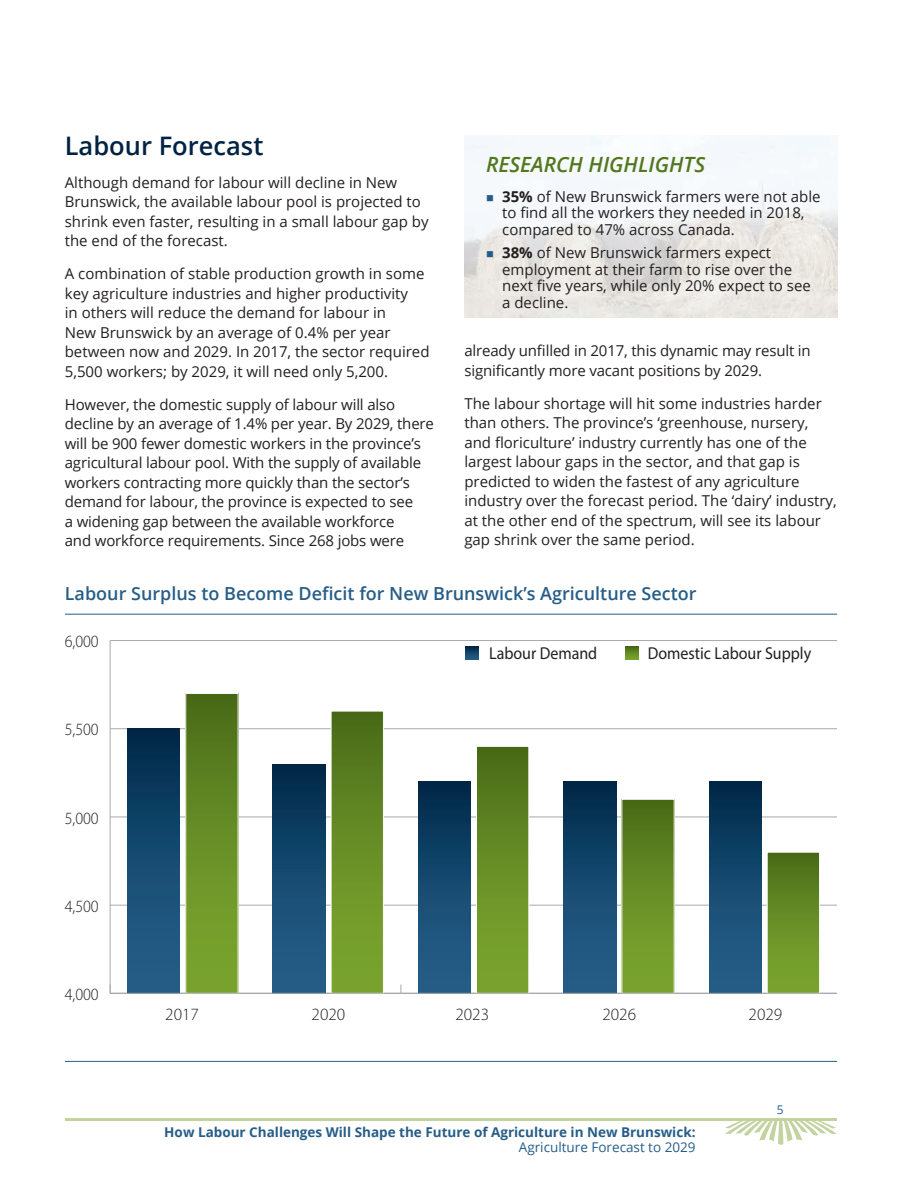
<style>
.page{position:relative;width:918px;height:1188px;background:#fff}
.page>*{position:absolute;margin:0;border:0;box-sizing:border-box;transform-origin:0 0}
.t1{font:600 25.5px "Open Sans";color:#002343}
.t2{font:italic 600 21px "Open Sans";color:#53771d}
.t3{font:600 18px "Open Sans";color:#265d87}
.t4{font:17.25px "Myriad Pro";color:#231f20;scale:.93 1}
.t5{font:300 17.25px "Myriad Pro";color:#231f20;scale:.93 1}
.t6{font:300 17.25px "Myriad Pro";color:#231f20}
.t7{font:15px/19.5px "Open Sans";color:#231f20}
.t8{font:700 13.5px "Open Sans";color:#265d87}
.t9{font:13.5px "Open Sans";color:#265d87}
.t10{font:12px "Open Sans";color:#265d87}
.s1{font-weight:700}
</style>
<div class="page">
<svg style="left:725px;top:1121px;width:112px;height:24px"></svg>
<hr style="left:65px;top:1118px;width:772px;height:3px;background:#c3d3a0">
<img style="left:464px;top:135px;width:373px;height:183px">
<hr style="left:110px;top:641px;width:1px;height:352px;background:#a8a9ad">
<hr style="left:110px;top:905px;width:727px;height:1px;background:#a8a9ad">
<hr style="left:110px;top:816px;width:727px;height:1px;background:#a8a9ad">
<hr style="left:110px;top:728px;width:727px;height:1px;background:#a8a9ad">
<hr style="left:110px;top:640px;width:727px;height:1px;background:#a8a9ad">
<div style="left:186px;top:693px;width:52px;height:300px;background:linear-gradient(to bottom,#4c6e19,#7faa31)"></div>
<div style="left:331px;top:711px;width:52px;height:282px;background:linear-gradient(to bottom,#4c6e19,#7faa31)"></div>
<div style="left:331px;top:711px;width:53px;height:283px;border:1px solid #fff"></div>
<div style="left:476px;top:746px;width:53px;height:247px;background:linear-gradient(to bottom,#4b6e19,#7faa31)"></div>
<div style="left:476px;top:746px;width:53px;height:248px;border:1px solid #fff"></div>
<div style="left:622px;top:799px;width:52px;height:194px;background:linear-gradient(to bottom,#4b6e19,#7faa31)"></div>
<div style="left:767px;top:852px;width:53px;height:141px;background:linear-gradient(to bottom,#4b6e19,#7faa31)"></div>
<div style="left:767px;top:852px;width:53px;height:142px;border:1px solid #fff"></div>
<div style="left:128px;top:729px;width:52px;height:264px;background:linear-gradient(to bottom,#012c4c,#29638e)"></div>
<div style="left:273px;top:764px;width:52px;height:229px;background:linear-gradient(to bottom,#012c4c,#29648f)"></div>
<div style="left:418px;top:782px;width:53px;height:211px;background:linear-gradient(to bottom,#012c4c,#29648f)"></div>
<div style="left:564px;top:782px;width:52px;height:211px;background:linear-gradient(to bottom,#012c4c,#29648f)"></div>
<div style="left:709px;top:782px;width:52px;height:211px;background:linear-gradient(to bottom,#012c4c,#29648f)"></div>
<hr style="left:110px;top:993px;width:727px;height:1px;background:#a8a9ad">
<svg style="left:465px;top:647px;width:13px;height:13px"></svg>
<svg style="left:626px;top:647px;width:13px;height:13px"></svg>
<hr style="left:65px;top:614px;width:772px;height:1px;background:#265d87">
<hr style="left:65px;top:1061px;width:772px;height:1px;background:#265d87">
<svg style="left:487px;top:195px;width:6px;height:6px"></svg>
<svg style="left:487px;top:251px;width:6px;height:6px"></svg>
<h1 class="t1" style="left:65px;top:128px;width:200px">Labour Forecast</h1>
<p class="t7" style="left:65px;top:172px;width:365px">Although demand for labour will decline in New Brunswick, the available labour pool is projected to shrink even faster, resulting in a small labour gap by the end of the forecast.</p>
<p class="t7" style="left:65px;top:263px;width:366px">A combination of stable production growth in some key agriculture industries and higher productivity<br>in others will reduce the demand for labour in<br>New Brunswick by an average of 0.4% per year between now and 2029. In 2017, the sector required 5,500 workers; by 2029, it will need only 5,200.</p>
<p class="t7" style="left:65px;top:394px;width:371px">However, the domestic supply of labour will also decline by an average of 1.4% per year. By 2029, there will be 900 fewer domestic workers in the province’s agricultural labour pool. With the supply of available workers contracting more quickly than the sector’s demand for labour, the province is expected to see<br>a widening gap between the available workforce<br>and workforce requirements. Since 268 jobs were</p>
<h2 class="t2" style="left:486px;top:150px;width:221px">RESEARCH HIGHLIGHTS</h2>
<p class="t7" style="left:502px;top:188px;width:320px;line-height:16.5px"><span class="s1">35%</span> of New Brunswick farmers were not able to find all the workers they needed in 2018, compared to 47% across Canada.</p>
<p class="t7" style="left:502px;top:244px;width:310px;line-height:16.5px"><span class="s1">38%</span> of New Brunswick farmers expect employment at their farm to rise over the next five years, while only 20% expect to see a decline.</p>
<p class="t7" style="left:464px;top:341px;width:348px">already unfilled in 2017, this dynamic may result in significantly more vacant positions by 2029.</p>
<p class="t7" style="left:464px;top:393px;width:374px">The labour shortage will hit some industries harder than others. The province’s ‘greenhouse, nursery, and floriculture’ industry currently has one of the largest labour gaps in the sector, and that gap is predicted to widen the fastest of any agriculture industry over the forecast period. The ‘dairy’ industry, at the other end of the spectrum, will see its labour gap shrink over the same period.</p>
<p class="t3" style="left:65px;top:581px;width:633px">Labour Surplus to Become Deficit for New Brunswick’s Agriculture Sector</p>
<p class="t5" style="left:65px;top:631px;width:38px">6,000</p>
<p class="t5" style="left:65px;top:719px;width:38px">5,500</p>
<p class="t5" style="left:65px;top:807px;width:38px">5,000</p>
<p class="t5" style="left:65px;top:896px;width:38px">4,500</p>
<p class="t5" style="left:65px;top:984px;width:38px">4,000</p>
<p class="t4" style="left:489px;top:642px;width:118px">Labour Demand</p>
<p class="t4" style="left:648px;top:642px;width:177px">Domestic Labour Supply</p>
<p class="t6" style="left:165px;top:1004px;width:35px">2017</p>
<p class="t6" style="left:312px;top:1004px;width:35px">2020</p>
<p class="t6" style="left:455px;top:1004px;width:35px">2023</p>
<p class="t6" style="left:602px;top:1004px;width:35px">2026</p>
<p class="t6" style="left:749px;top:1004px;width:35px">2029</p>
<p class="t8" style="left:164px;top:1123px;width:533px">How Labour Challenges Will Shape the Future of Agriculture in New Brunswick:</p>
<p class="t9" style="left:519px;top:1138px;width:178px">Agriculture Forecast to 2029</p>
<p class="t10" style="left:777px;top:1102px;width:8px">5</p>
</div>
